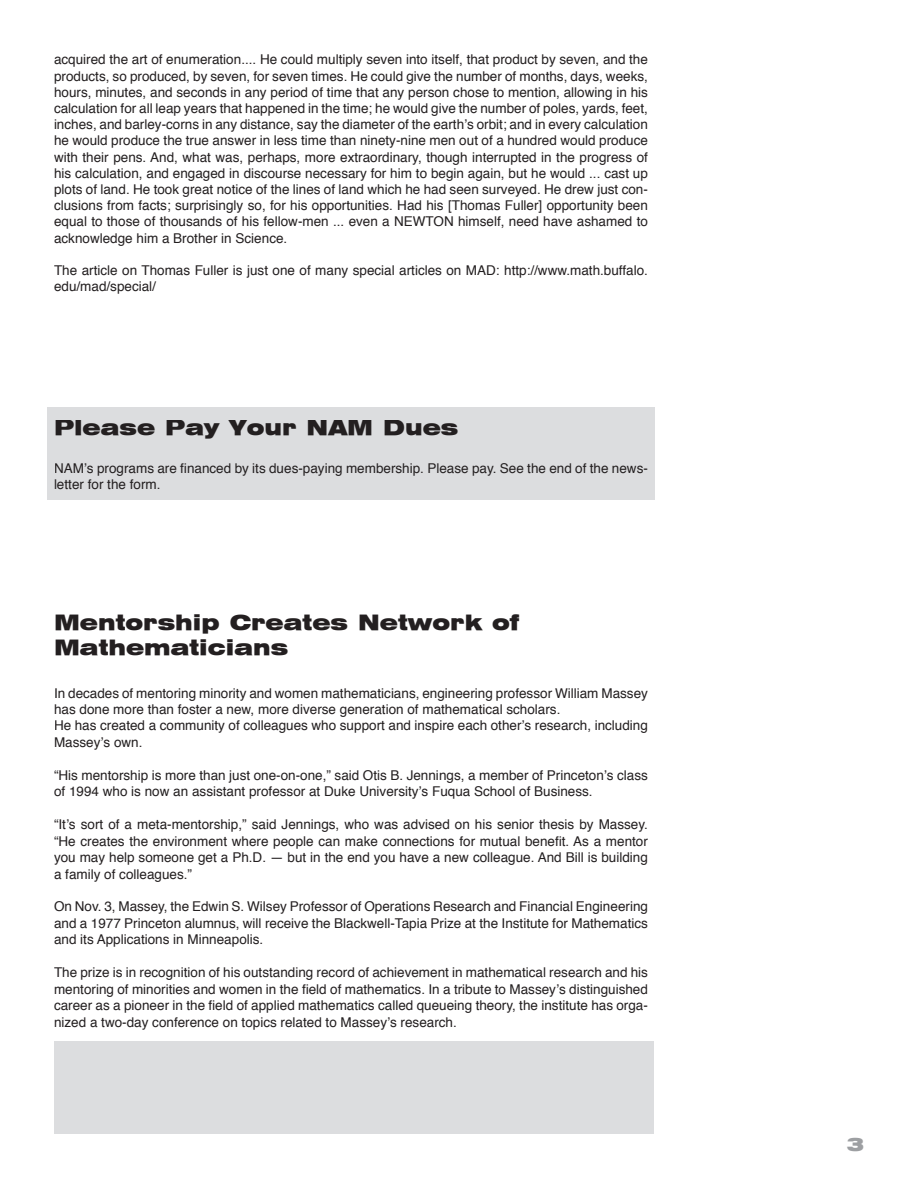
<style>
.page{position:relative;width:918px;height:1188px;background:#fff}
.page>*{position:absolute;margin:0;border:0;box-sizing:border-box;transform-origin:0 0}
.t1{font:21px/25.2px "Swiss 721 Black Extended BT";color:#231f20}
.t2{font:18px "Swiss 721 Black Extended BT";color:#9d9fa2}
.t3{font:13.5px/16.2px "Helvetica";color:#231f20;text-align:justify}
</style>
<div class="page">
<div style="left:47px;top:407px;width:608px;height:93px;background:#dcdddf"></div>
<div style="left:54px;top:1041px;width:600px;height:93px;background:#dcdddf"></div>
<p class="t3" style="left:54px;top:51px;width:595px">acquired the art of enumeration.... He could multiply seven into itself, that product by seven, and the products, so produced, by seven, for seven times. He could give the number of months, days, weeks, hours, minutes, and seconds in any period of time that any person chose to mention, allowing in his calculation for all leap years that happened in the time; he would give the number of poles, yards, feet, inches, and barley-corns in any distance, say the diameter of the earth’s orbit; and in every calculation he would produce the true answer in less time than ninety-nine men out of a hundred would produce with their pens. And, what was, perhaps, more extraordinary, though interrupted in the progress of his calculation, and engaged in discourse necessary for him to begin again, but he would ... cast up plots of land. He took great notice of the lines of land which he had seen surveyed. He drew just con&shy;clusions from facts; surprisingly so, for his opportunities. Had his [Thomas Fuller] opportunity been equal to those of thousands of his fellow-men ... even a NEWTON himself, need have ashamed to acknowledge him a Brother in Science.</p>
<p class="t3" style="left:54px;top:262px;width:595px">The article on Thomas Fuller is just one of many special articles on MAD: http://www.math.buffalo. edu/mad/special/</p>
<h1 class="t1" style="left:54px;top:415px;width:406px">Please Pay Your NAM Dues</h1>
<p class="t3" style="left:54px;top:460px;width:595px">NAM’s programs are financed by its dues-paying membership. Please pay. See the end of the news&shy;letter for the form.</p>
<h1 class="t1" style="left:54px;top:609px;width:467px">Mentorship Creates Network of<br>Mathematicians</h1>
<p class="t3" style="left:54px;top:684px;width:595px;text-align:left">In decades of mentoring minority and women mathematicians, engineering professor William Massey has done more than foster a new, more diverse generation of mathematical scholars.<br>He has created a community of colleagues who support and inspire each other’s research, including Massey’s own.</p>
<p class="t3" style="left:54px;top:766px;width:595px">“His mentorship is more than just one-on-one,” said Otis B. Jennings, a member of Princeton’s class of 1994 who is now an assistant professor at Duke University’s Fuqua School of Business.</p>
<p class="t3" style="left:54px;top:816px;width:595px">“It’s sort of a meta-mentorship,” said Jennings, who was advised on his senior thesis by Massey. “He creates the environment where people can make connections for mutual benefit. As a mentor you may help someone get a Ph.D. — but in the end you have a new colleague. And Bill is building a family of colleagues.”</p>
<p class="t3" style="left:54px;top:898px;width:596px">On Nov. 3, Massey, the Edwin S. Wilsey Professor of Operations Research and Financial Engineering and a 1977 Princeton alumnus, will receive the Blackwell-Tapia Prize at the Institute for Mathematics and its Applications in Minneapolis.</p>
<p class="t3" style="left:54px;top:964px;width:595px">The prize is in recognition of his outstanding record of achievement in mathematical research and his mentoring of minorities and women in the field of mathematics. In a tribute to Massey’s distinguished career as a pioneer in the field of applied mathematics called queueing theory, the institute has orga&shy;nized a two-day conference on topics related to Massey’s research.</p>
<h2 class="t2" style="left:847px;top:1134px;width:19px">3</h2>
</div>
